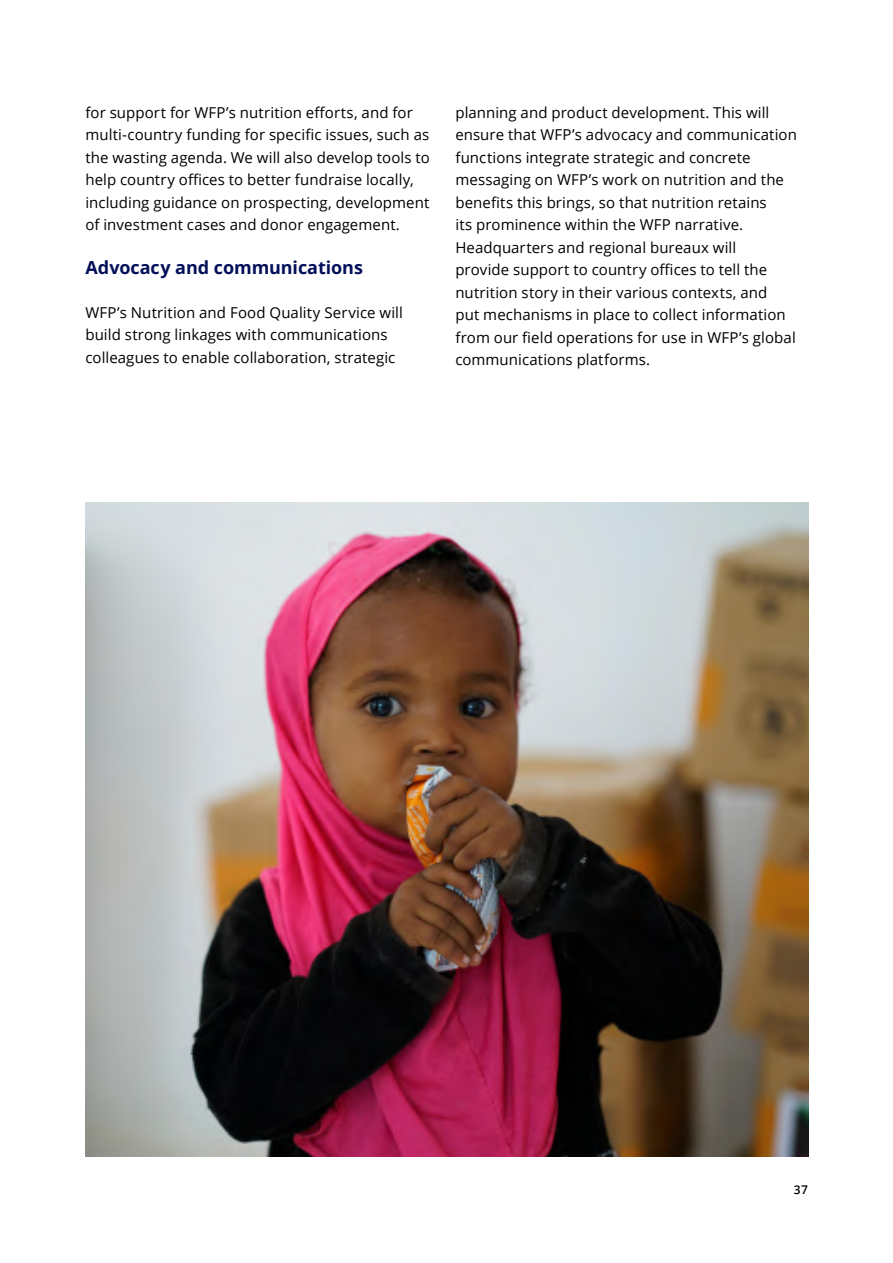
<style>
.page{position:relative;width:893px;height:1263px;background:#fff}
.page>*{position:absolute;margin:0;border:0;box-sizing:border-box;transform-origin:0 0}
.t1{font:700 18px "Open Sans";letter-spacing:-.005em;color:#031059}
.t2{font:15px/22.5px "Open Sans";letter-spacing:.005em;color:#000}
.t3{font:600 12px "Open Sans";color:#000}
</style>
<div class="page">
<img style="left:85px;top:502px;width:723px;height:655px">
<p class="t2" style="left:85px;top:101px;width:346px">for support for WFP’s nutrition efforts, and for multi-country funding for specific issues, such as the wasting agenda. We will also develop tools to help country offices to better fundraise locally, including guidance on prospecting, development of investment cases and donor engagement.</p>
<p class="t1" style="left:85px;top:255px;width:279px">Advocacy and communications</p>
<p class="t2" style="left:85px;top:301px;width:319px">WFP’s Nutrition and Food Quality Service will build strong linkages with communications colleagues to enable collaboration, strategic</p>
<p class="t2" style="left:455px;top:101px;width:343px">planning and product development. This will ensure that WFP’s advocacy and communication functions integrate strategic and concrete messaging on WFP’s work on nutrition and the benefits this brings, so that nutrition retains<br>its prominence within the WFP narrative.<br>Headquarters and regional bureaux will<br>provide support to country offices to tell the nutrition story in their various contexts, and<br>put mechanisms in place to collect information from our field operations for use in WFP’s global communications platforms.</p>
<p class="t3" style="left:794px;top:1181px;width:15px">37</p>
</div>
